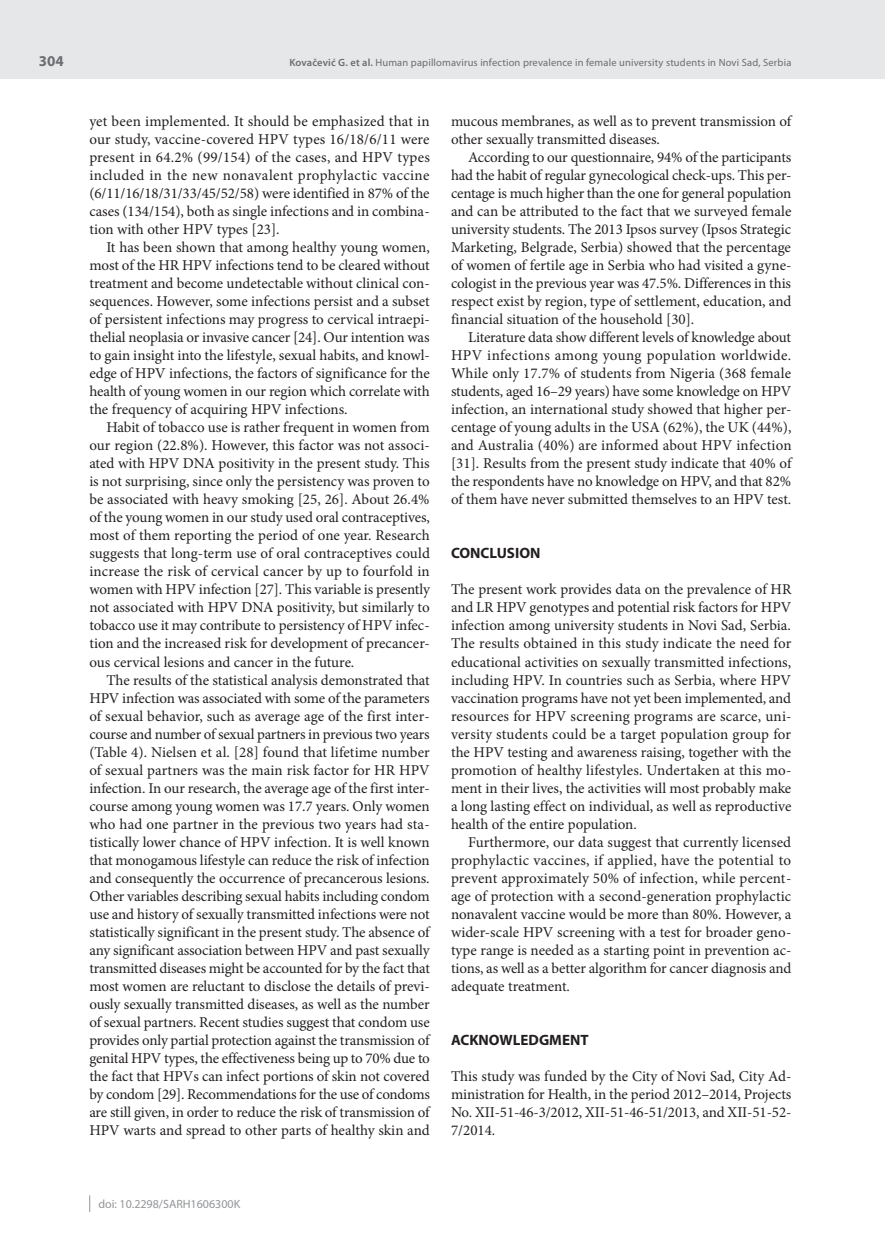
<style>
.page{position:relative;width:885px;height:1259px;background:#fff}
.page>*{position:absolute;margin:0;border:0;box-sizing:border-box;transform-origin:0 0}
.t1{font:15px/18px "Minion Pro";letter-spacing:-.005em;color:#231f20;text-align:justify}
.t2{font:700 15px "Myriad Pro";color:#231f20}
.t3{font:700 15px "Myriad Pro";color:#6c6d70}
.t4{font:12px "Myriad Pro";color:#939598}
.t5{font:10.5px "Myriad Pro";letter-spacing:.015em;color:#6c6d70}
.s1{font-weight:600}
</style>
<div class="page">
<div style="left:0;top:0;width:884px;height:79px;background:#e6e7e9"></div>
<svg style="left:89px;top:1195px;width:1px;height:17px"></svg>
<p class="t3" style="left:39px;top:51px;width:26px">304</p>
<p class="t5" style="left:289px;top:56px;width:503px"><span class="s1">Kovačević G. et al.</span> Human papillomavirus infection prevalence in female university students in Novi Sad, Serbia</p>
<p class="t1" style="left:89px;top:113px;width:342px">yet been implemented. It should be emphasized that in our study, vaccine-covered HPV types 16/18/6/11 were present in 64.2% (99/154) of the cases, and HPV types included in the new nonavalent prophylactic vaccine (6/11/16/18/31/33/45/52/58) were identified in 87% of the cases (134/154), both as single infections and in combina&shy;tion with other HPV types [23].</p>
<p class="t1" style="left:89px;top:239px;width:342px;text-indent:17px">It has been shown that among healthy young women, most of the HR HPV infections tend to be cleared without treatment and become undetectable without clinical con&shy;sequences. However, some infections persist and a subset of persistent infections may progress to cervical intraepi&shy;thelial neoplasia or invasive cancer [24]. Our intention was to gain insight into the lifestyle, sexual habits, and knowl&shy;edge of HPV infections, the factors of significance for the health of young women in our region which correlate with the frequency of acquiring HPV infections.</p>
<p class="t1" style="left:89px;top:419px;width:342px;text-indent:17px">Habit of tobacco use is rather frequent in women from our region (22.8%). However, this factor was not associ&shy;ated with HPV DNA positivity in the present study. This is not surprising, since only the persistency was proven to be associated with heavy smoking [25, 26]. About 26.4% of the young women in our study used oral contraceptives, most of them reporting the period of one year. Research suggests that long-term use of oral contraceptives could increase the risk of cervical cancer by up to fourfold in women with HPV infection [27]. This variable is presently not associated with HPV DNA positivity, but similarly to tobacco use it may contribute to persistency of HPV infec&shy;tion and the increased risk for development of precancer&shy;ous cervical lesions and cancer in the future.</p>
<p class="t1" style="left:89px;top:671px;width:342px;text-indent:17px">The results of the statistical analysis demonstrated that HPV infection was associated with some of the parameters of sexual behavior, such as average age of the first inter&shy;course and number of sexual partners in previous two years (Table 4). Nielsen et al. [28] found that lifetime number of sexual partners was the main risk factor for HR HPV infection. In our research, the average age of the first inter&shy;course among young women was 17.7 years. Only women who had one partner in the previous two years had sta&shy;tistically lower chance of HPV infection. It is well known that monogamous lifestyle can reduce the risk of infection and consequently the occurrence of precancerous lesions.<br>Other variables describing sexual habits including condom use and history of sexually transmitted infections were not statistically significant in the present study. The absence of any significant association between HPV and past sexually transmitted diseases might be accounted for by the fact that most women are reluctant to disclose the details of previ&shy;ously sexually transmitted diseases, as well as the number of sexual partners. Recent studies suggest that condom use provides only partial protection against the transmission of genital HPV types, the effectiveness being up to 70% due to the fact that HPVs can infect portions of skin not covered by condom [29]. Recommendations for the use of condoms are still given, in order to reduce the risk of transmission of HPV warts and spread to other parts of healthy skin and</p>
<p class="t1" style="left:451px;top:113px;width:342px">mucous membranes, as well as to prevent transmission of other sexually transmitted diseases.</p>
<p class="t1" style="left:451px;top:149px;width:342px;text-indent:17px">According to our questionnaire, 94% of the participants had the habit of regular gynecological check-ups. This per&shy;centage is much higher than the one for general population and can be attributed to the fact that we surveyed female university students. The 2013 Ipsos survey (Ipsos Strategic Marketing, Belgrade, Serbia) showed that the percentage of women of fertile age in Serbia who had visited a gyne&shy;cologist in the previous year was 47.5%. Differences in this respect exist by region, type of settlement, education, and financial situation of the household [30].</p>
<p class="t1" style="left:451px;top:329px;width:342px;text-indent:17px">Literature data show different levels of knowledge about HPV infections among young population worldwide.<br>While only 17.7% of students from Nigeria (368 female students, aged 16–29 years) have some knowledge on HPV infection, an international study showed that higher per&shy;centage of young adults in the USA (62%), the UK (44%), and Australia (40%) are informed about HPV infection [31]. Results from the present study indicate that 40% of the respondents have no knowledge on HPV, and that 82% of them have never submitted themselves to an HPV test.</p>
<p class="t2" style="left:451px;top:543px;width:91px">CONCLUSION</p>
<p class="t1" style="left:451px;top:581px;width:342px">The present work provides data on the prevalence of HR and LR HPV genotypes and potential risk factors for HPV infection among university students in Novi Sad, Serbia.<br>The results obtained in this study indicate the need for educational activities on sexually transmitted infections, including HPV. In countries such as Serbia, where HPV vaccination programs have not yet been implemented, and resources for HPV screening programs are scarce, uni&shy;versity students could be a target population group for the HPV testing and awareness raising, together with the promotion of healthy lifestyles. Undertaken at this mo&shy;ment in their lives, the activities will most probably make a long lasting effect on individual, as well as reproductive health of the entire population.</p>
<p class="t1" style="left:451px;top:833px;width:342px;text-indent:17px">Furthermore, our data suggest that currently licensed prophylactic vaccines, if applied, have the potential to prevent approximately 50% of infection, while percent&shy;age of protection with a second-generation prophylactic nonavalent vaccine would be more than 80%. However, a wider-scale HPV screening with a test for broader geno&shy;type range is needed as a starting point in prevention ac&shy;tions, as well as a better algorithm for cancer diagnosis and adequate treatment.</p>
<p class="t2" style="left:451px;top:1029px;width:139px">ACKNOWLEDGMENT</p>
<p class="t1" style="left:451px;top:1067px;width:342px">This study was funded by the City of Novi Sad, City Ad&shy;ministration for Health, in the period 2012–2014, Projects No. XII-51-46-3/2012, XII-51-46-51/2013, and XII-51-52- 7/2014.</p>
<p class="t4" style="left:98px;top:1196px;width:143px">doi: 10.2298/SARH1606300K</p>
</div>
